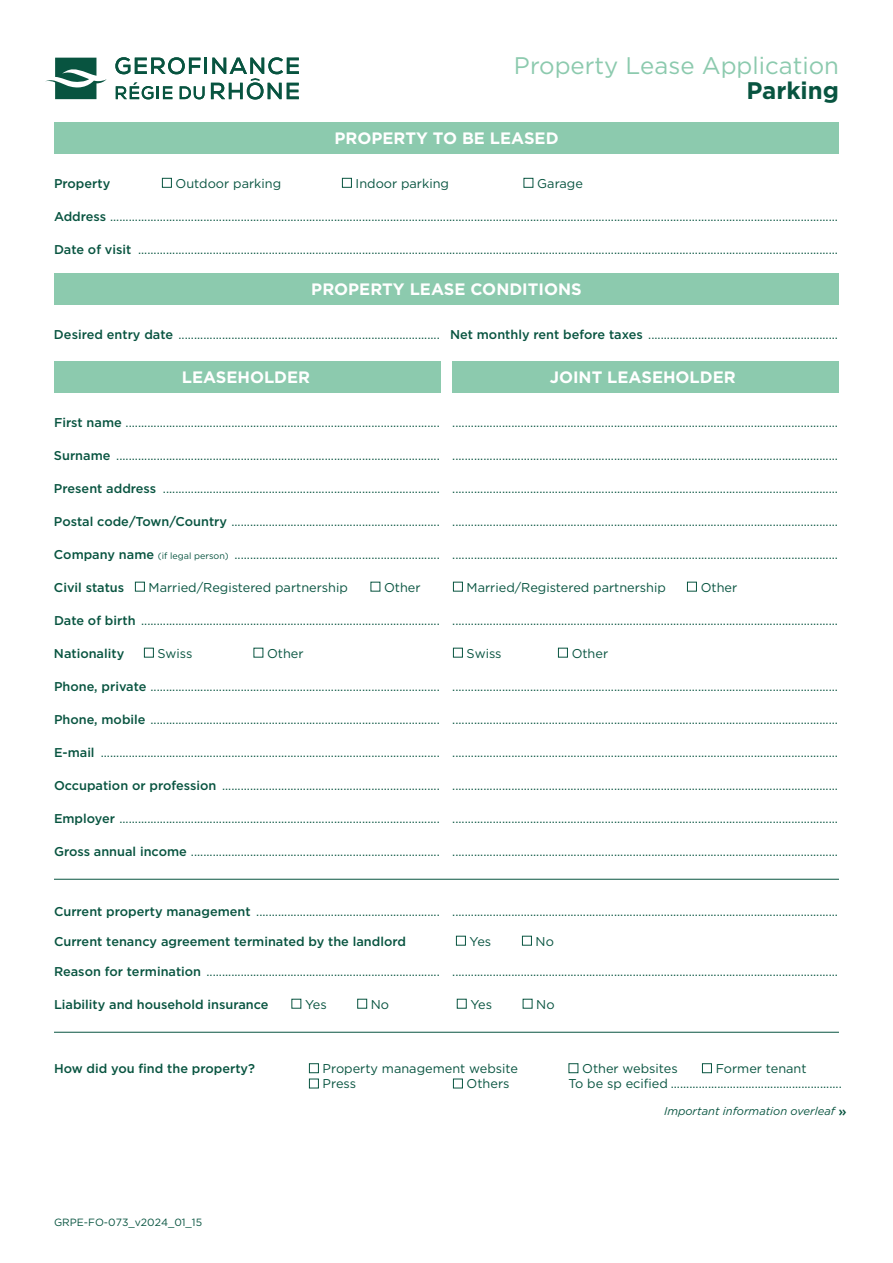
<style>
.page{position:relative;width:893px;height:1263px;background:#fff}
.page>*{position:absolute;margin:0;border:0;box-sizing:border-box;transform-origin:0 0}
.t1{font:24px "Gotham";color:#8ccaae}
.t2{font:700 24px "Gotham";color:#085440}
.t3{font:700 16.5px "Gotham";color:#fff}
.t4{font:12.75px "Gotham";color:#085440}
.t5{font:500 12.75px "Gotham";color:#085440}
.t6{font:italic 11.25px "Gotham";color:#085440}
.t7{font:10.5px "Gotham";color:#085440}
.s1{font-weight:500}
.s2{font-size:9px}
.s3{font-weight:500;font-style:normal;font-size:13.5px}
</style>
<div class="page">
<svg style="left:115px;top:57px;width:184px;height:42px"></svg>
<svg style="left:45px;top:58px;width:62px;height:41px"></svg>
<div style="left:162px;top:178px;width:10px;height:10px;border:1px solid #085440"></div>
<div style="left:342px;top:178px;width:10px;height:10px;border:1px solid #085440"></div>
<div style="left:524px;top:178px;width:9px;height:10px;border:1px solid #085440"></div>
<div style="left:135px;top:582px;width:10px;height:9px;border:1px solid #085440"></div>
<div style="left:453px;top:582px;width:10px;height:9px;border:1px solid #085440"></div>
<div style="left:687px;top:582px;width:10px;height:9px;border:1px solid #085440"></div>
<div style="left:144px;top:648px;width:10px;height:9px;border:1px solid #085440"></div>
<div style="left:453px;top:648px;width:10px;height:9px;border:1px solid #085440"></div>
<div style="left:558px;top:648px;width:10px;height:9px;border:1px solid #085440"></div>
<hr style="left:54px;top:879px;width:785px;height:1px;background:#085440">
<div style="left:456px;top:936px;width:10px;height:9px;border:1px solid #085440"></div>
<div style="left:522px;top:936px;width:10px;height:9px;border:1px solid #085440"></div>
<div style="left:357px;top:999px;width:10px;height:9px;border:1px solid #085440"></div>
<div style="left:457px;top:999px;width:10px;height:9px;border:1px solid #085440"></div>
<hr style="left:54px;top:1032px;width:785px;height:1px;background:#085440">
<div style="left:309px;top:1063px;width:10px;height:10px;border:1px solid #085440"></div>
<div style="left:569px;top:1063px;width:9px;height:10px;border:1px solid #085440"></div>
<div style="left:702px;top:1063px;width:10px;height:10px;border:1px solid #085440"></div>
<div style="left:309px;top:1078px;width:10px;height:10px;border:1px solid #085440"></div>
<div style="left:453px;top:1078px;width:10px;height:10px;border:1px solid #085440"></div>
<div style="left:54px;top:123px;width:785px;height:31px;background:#8ccaae"></div>
<div style="left:54px;top:274px;width:785px;height:31px;background:#8ccaae"></div>
<div style="left:54px;top:362px;width:386px;height:31px;background:#8ccaae"></div>
<div style="left:453px;top:362px;width:386px;height:31px;background:#8ccaae"></div>
<h1 class="t1" style="left:514px;top:50px;width:326px">Property Lease Application</h1>
<h1 class="t2" style="left:746px;top:75px;width:94px">Parking</h1>
<p class="t3" style="left:334px;top:127px;width:226px">PROPERTY TO BE LEASED</p>
<p class="t5" style="left:54px;top:175px;width:58px">Property</p>
<p class="t4" style="left:176px;top:175px;width:107px">Outdoor parking</p>
<p class="t4" style="left:356px;top:175px;width:95px">Indoor parking</p>
<p class="t4" style="left:537px;top:175px;width:47px">Garage</p>
<p class="t4" style="left:54px;top:208px;width:785px"><span class="s1">Address</span> ..........................................................................................................................................................................................................................................</p>
<p class="t4" style="left:54px;top:241px;width:785px"><span class="s1">Date of visit</span> .................................................................................................................................................................................................................................</p>
<p class="t3" style="left:311px;top:278px;width:272px">PROPERTY LEASE CONDITIONS</p>
<p class="t4" style="left:54px;top:326px;width:785px"><span class="s1">Desired entry date</span> .................................................................................... <span class="s1">Net monthly rent before taxes</span> .............................................................</p>
<p class="t3" style="left:182px;top:366px;width:130px">LEASEHOLDER</p>
<p class="t3" style="left:550px;top:366px;width:187px">JOINT LEASEHOLDER</p>
<p class="t4" style="left:54px;top:414px;width:785px"><span class="s1">First name</span> ..................................................................................................... ............................................................................................................................</p>
<p class="t4" style="left:54px;top:447px;width:785px"><span class="s1">Surname</span> ........................................................................................................ ............................................................................................................................</p>
<p class="t4" style="left:54px;top:480px;width:785px"><span class="s1">Present address</span> ......................................................................................... ............................................................................................................................</p>
<p class="t4" style="left:54px;top:513px;width:785px"><span class="s1">Postal code/Town/Country</span> ................................................................... ............................................................................................................................</p>
<p class="t4" style="left:54px;top:546px;width:785px"><span class="s1">Company name</span> <span class="s2">(if legal person)</span> .................................................................. ............................................................................................................................</p>
<p class="t5" style="left:54px;top:579px;width:72px">Civil status</p>
<p class="t4" style="left:149px;top:579px;width:201px">Married/Registered partnership</p>
<p class="t4" style="left:384px;top:579px;width:38px">Other</p>
<p class="t4" style="left:467px;top:579px;width:201px">Married/Registered partnership</p>
<p class="t4" style="left:701px;top:579px;width:38px">Other</p>
<p class="t4" style="left:54px;top:612px;width:785px"><span class="s1">Date of birth</span> ................................................................................................ ............................................................................................................................</p>
<p class="t5" style="left:54px;top:645px;width:72px">Nationality</p>
<p class="t4" style="left:158px;top:645px;width:36px">Swiss</p>
<p class="t4" style="left:267px;top:645px;width:38px">Other</p>
<p class="t4" style="left:467px;top:645px;width:36px">Swiss</p>
<p class="t4" style="left:572px;top:645px;width:38px">Other</p>
<p class="t4" style="left:54px;top:678px;width:785px"><span class="s1">Phone, private</span> ............................................................................................. ............................................................................................................................</p>
<p class="t4" style="left:54px;top:711px;width:785px"><span class="s1">Phone, mobile</span> ............................................................................................. ............................................................................................................................</p>
<p class="t4" style="left:54px;top:744px;width:785px"><span class="s1">E-mail</span> ............................................................................................................. ............................................................................................................................</p>
<p class="t4" style="left:54px;top:777px;width:785px"><span class="s1">Occupation or profession</span> ...................................................................... ............................................................................................................................</p>
<p class="t4" style="left:54px;top:810px;width:785px"><span class="s1">Employer</span> ....................................................................................................... ............................................................................................................................</p>
<p class="t4" style="left:54px;top:843px;width:785px"><span class="s1">Gross annual income</span> ................................................................................ ............................................................................................................................</p>
<p class="t4" style="left:54px;top:903px;width:785px"><span class="s1">Current property management</span> ........................................................... ............................................................................................................................</p>
<p class="t5" style="left:54px;top:933px;width:354px">Current tenancy agreement terminated by the landlord</p>
<p class="t4" style="left:470px;top:933px;width:23px">Yes</p>
<p class="t4" style="left:536px;top:933px;width:20px">No</p>
<p class="t4" style="left:54px;top:963px;width:785px"><span class="s1">Reason for termination</span> ........................................................................... ............................................................................................................................</p>
<p class="t5" style="left:54px;top:996px;width:216px">Liability and household insurance</p>
<p class="t4" style="left:305px;top:996px;width:23px">Yes</p>
<p class="t4" style="left:371px;top:996px;width:20px">No</p>
<p class="t4" style="left:470px;top:996px;width:23px">Yes</p>
<p class="t4" style="left:536px;top:996px;width:20px">No</p>
<p class="t5" style="left:54px;top:1060px;width:202px">How did you find the property?</p>
<p class="t4" style="left:323px;top:1060px;width:197px">Property management website</p>
<p class="t4" style="left:582px;top:1060px;width:97px">Other websites</p>
<p class="t4" style="left:716px;top:1060px;width:92px">Former tenant</p>
<p class="t4" style="left:323px;top:1076px;width:35px">Press</p>
<p class="t4" style="left:467px;top:1076px;width:44px">Others</p>
<p class="t4" style="left:568px;top:1076px;width:275px">To be sp ecified .......................................................</p>
<p class="t6" style="left:664px;top:1104px;width:184px">Important information overleaf <span class="s3">»</span></p>
<p class="t7" style="left:54px;top:1215px;width:150px">GRPE-FO-073_v2024_01_15</p>
</div>
